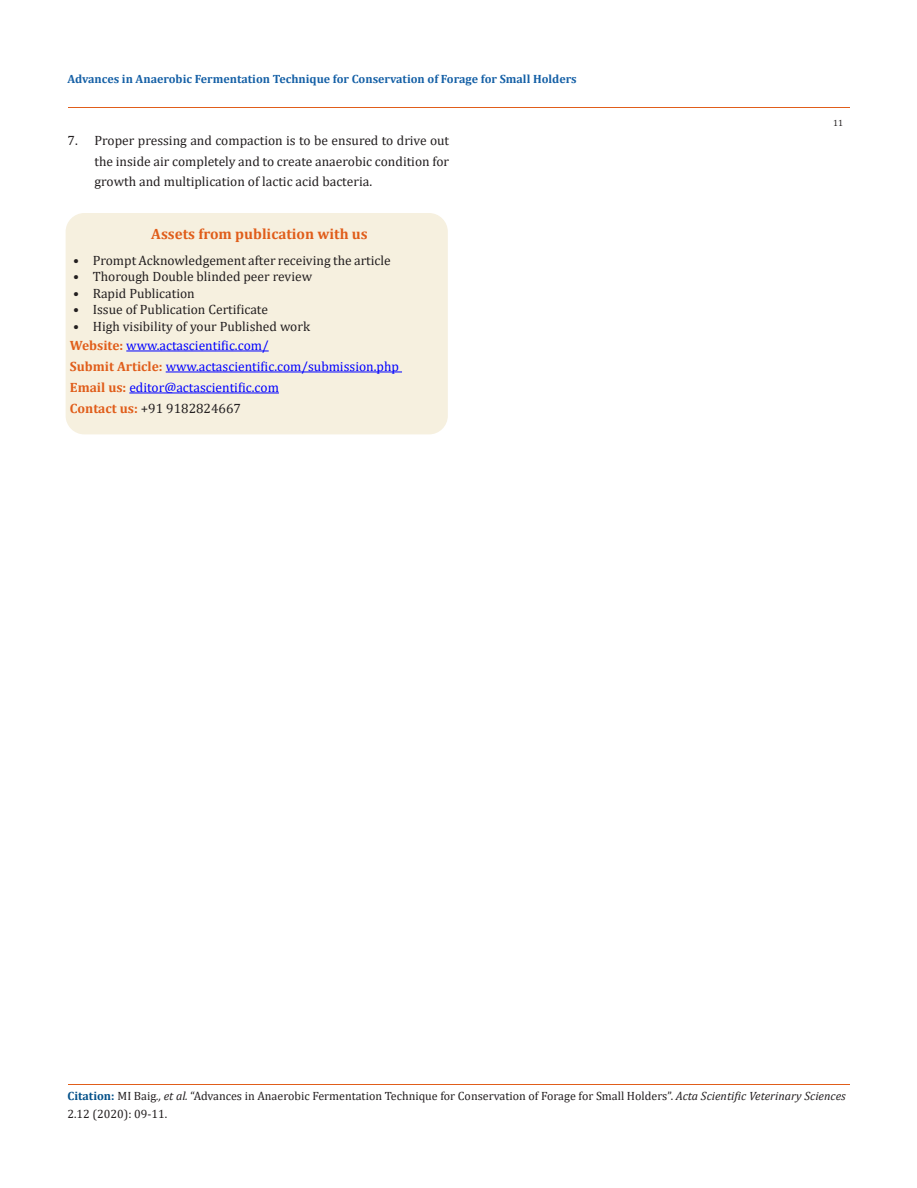
<style>
.page{position:relative;width:917px;height:1188px;background:#fff}
.page>*{position:absolute;margin:0;border:0;box-sizing:border-box;transform-origin:0 0}
.t1{font:700 15px "Cambria";color:#e05d1a}
.t2{font:13.5px/20.2px "Cambria";color:#231f20;text-align:justify}
.t3{font:13.5px "Cambria";color:#00f}
.t4{font:12px/18px "Cambria";color:#231f20}
.t5{font:700 12px "Cambria";color:#1560a6}
.t6{font:9px "Cambria";color:#231f20}
.s1{font-weight:700;color:#e05d1a}
.s2{font-weight:700;color:#035089}
.s3{font-style:italic}
</style>
<div class="page">
<div style="left:66px;top:214px;width:381px;height:220px;background:#f6f0df;border-radius:18px"></div>
<div style="left:66px;top:213px;width:382px;height:221px;border:2px solid #f6f0df;border-radius:18px"></div>
<hr style="left:126px;top:351px;width:143px;height:1px;background:#00f">
<hr style="left:166px;top:372px;width:236px;height:1px;background:#00f">
<hr style="left:129px;top:393px;width:150px;height:1px;background:#00f">
<hr style="left:68px;top:108px;width:781px;height:1px;background:#e05d1a">
<hr style="left:68px;top:1084px;width:781px;height:1px;background:#e05d1a">
<p class="t5" style="left:68px;top:70px;width:511px">Advances in Anaerobic Fermentation Technique for Conservation of Forage for Small Holders</p>
<p class="t2" style="left:94px;top:131px;width:356px;text-indent:-27px">7. Proper pressing and compaction is to be ensured to drive out the inside air completely and to create anaerobic condition for growth and multiplication of lactic acid bacteria.</p>
<p class="t1" style="left:151px;top:223px;width:218px">Assets from publication with us</p>
<p class="t2" style="left:73px;top:250px;width:319px">• Prompt Acknowledgement after receiving the article</p>
<p class="t2" style="left:73px;top:266px;width:240px">• Thorough Double blinded peer review</p>
<p class="t2" style="left:73px;top:283px;width:123px">• Rapid Publication</p>
<p class="t2" style="left:73px;top:299px;width:196px">• Issue of Publication Certificate</p>
<p class="t2" style="left:73px;top:316px;width:238px">• High visibility of your Published work</p>
<p class="t3" style="left:70px;top:338px;width:200px"><span class="s1">Website:</span> www.actascientific.com/</p>
<p class="t3" style="left:70px;top:359px;width:330px"><span class="s1">Submit Article:</span> www.actascientific.com/submission.php</p>
<p class="t3" style="left:70px;top:380px;width:210px"><span class="s1">Email us:</span> editor@actascientific.com</p>
<p class="t2" style="left:70px;top:398px;width:173px"><span class="s1">Contact us:</span> +91 9182824667</p>
<p class="t6" style="left:833px;top:118px;width:11px">11</p>
<p class="t4" style="left:68px;top:1087px;width:779px"><span class="s2">Citation:</span> MI Baig<span class="s3">., et al.</span> “Advances in Anaerobic Fermentation Technique for Conservation of Forage for Small Holders”. <span class="s3">Acta Scientific Veterinary Sciences<br></span>2.12 (2020): 09-11.</p>
</div>
